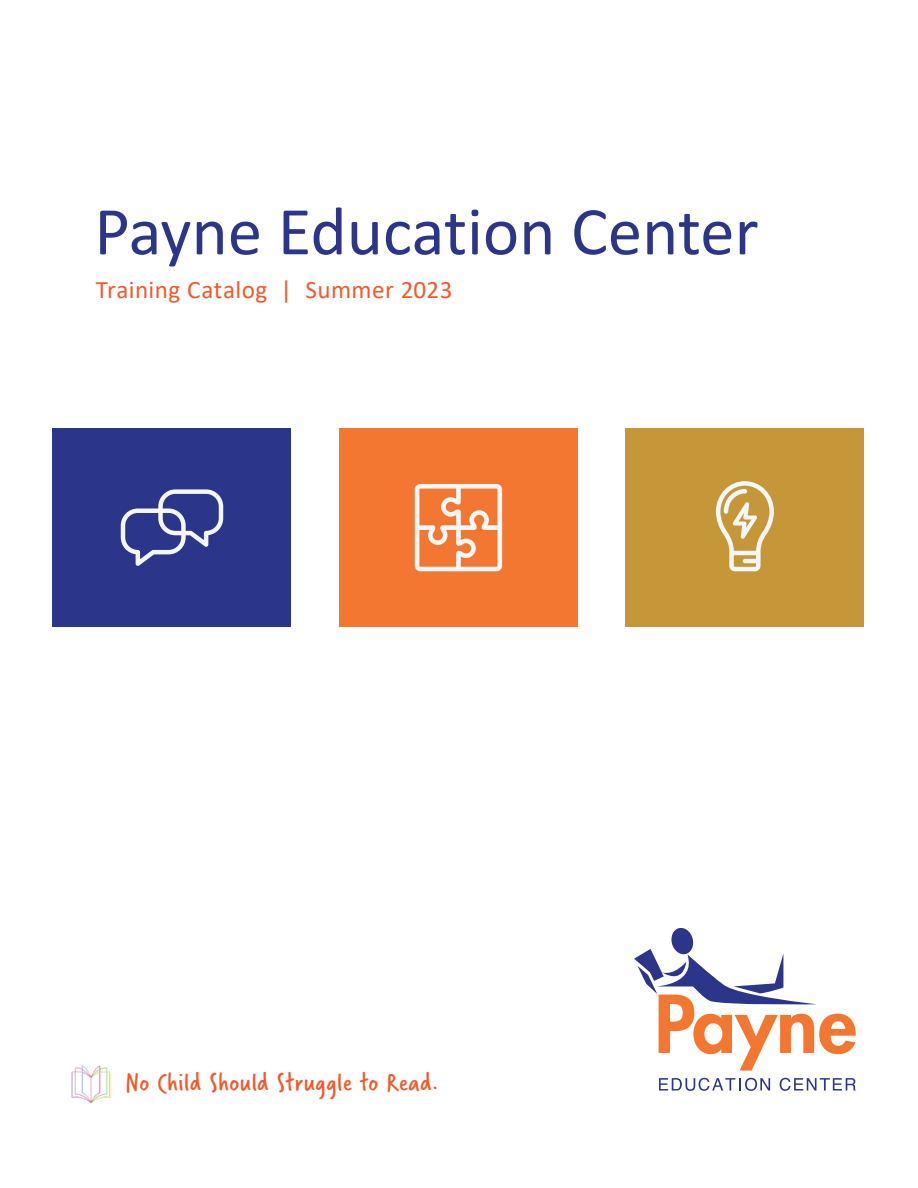
<style>
.page{position:relative;width:918px;height:1188px;background:#fff}
.page>*{position:absolute;margin:0;border:0;box-sizing:border-box;transform-origin:0 0}
.t1{font:69px "Calibri";color:#2b3589}
.t2{font:27px "Verveine";letter-spacing:.025em;color:#f1592c}
.t3{font:25.2px "Calibri";letter-spacing:.015em;color:#f1592c}
</style>
<div class="page">
<svg style="left:659px;top:1078px;width:111px;height:13px"></svg>
<svg style="left:780px;top:1078px;width:76px;height:13px"></svg>
<svg style="left:634px;top:928px;width:222px;height:143px"></svg>
<img style="left:71px;top:1065px;width:40px;height:38px">
<div style="left:626px;top:428px;width:238px;height:199px;background:#c59739"></div>
<svg style="left:716px;top:481px;width:58px;height:90px"></svg>
<div style="left:339px;top:428px;width:239px;height:199px;background:#f37731"></div>
<svg style="left:415px;top:484px;width:87px;height:87px"></svg>
<div style="left:53px;top:428px;width:238px;height:199px;background:#2b3589"></div>
<svg style="left:121px;top:489px;width:102px;height:77px"></svg>
<p class="t1" style="left:94px;top:183px;width:666px">Payne Education Center</p>
<p class="t3" style="left:96px;top:272px;width:358px">Training Catalog | Summer 2023</p>
<p class="t2" style="left:125px;top:1064px;width:315px">No Child Should Struggle to Read.</p>
</div>
